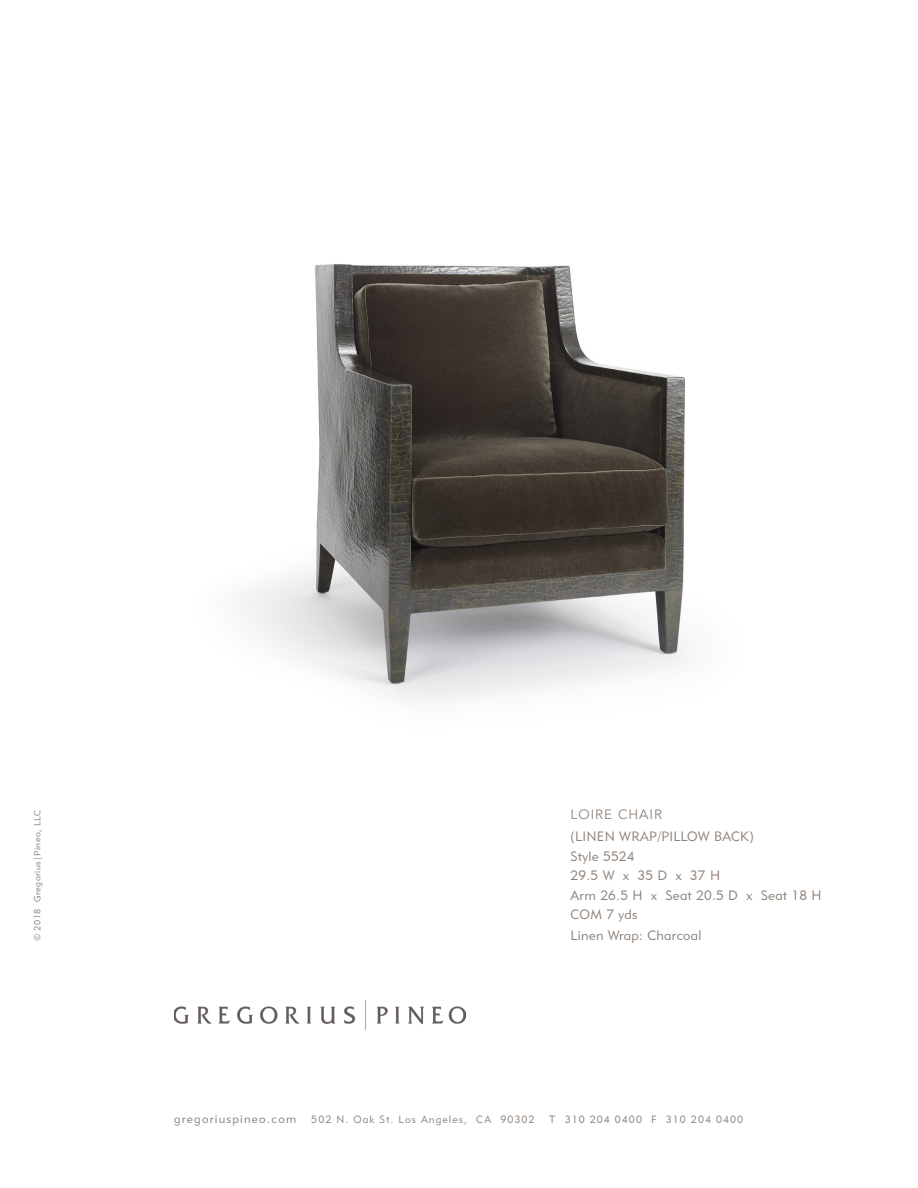
<style>
.page{position:relative;width:918px;height:1188px;background:#fff}
.page>*{position:absolute;margin:0;border:0;box-sizing:border-box;transform-origin:0 0}
.t1{font:13.5px "Geometric 415 BT Lite A";letter-spacing:.02em;color:#8f8279}
.t2{font:13.5px "Avenir";letter-spacing:.075em;color:#8f8279}
.t3{font:12px "Geometric 415 BT Lite A";letter-spacing:.1em;color:#8f8279}
.t4{font:10.5px "Geometric 415 BT Lite A";letter-spacing:.1em;color:#8f8279}
.t5{font:9px "Geometric 415 BT Lite A";letter-spacing:.05em;color:#8f8279}
</style>
<div class="page">
<img style="left:174px;top:1001px;width:291px;height:28px">
<img style="left:240px;top:263px;width:446px;height:438px">
<p class="t5" style="left:32px;top:941px;width:133px;rotate:-90deg">© 2018 Gregorius|Pineo, LLC</p>
<p class="t2" style="left:571px;top:806px;width:93px">LOIRE CHAIR</p>
<p class="t1" style="left:571px;top:828px;width:185px">(LINEN WRAP/PILLOW BACK)</p>
<p class="t1" style="left:571px;top:848px;width:65px">Style 5524</p>
<p class="t1" style="left:571px;top:867px;width:151px">29.5 W x 35 D x 37 H</p>
<p class="t1" style="left:571px;top:887px;width:252px">Arm 26.5 H x Seat 20.5 D x Seat 18 H</p>
<p class="t1" style="left:571px;top:906px;width:68px">COM 7 yds</p>
<p class="t1" style="left:571px;top:927px;width:132px">Linen Wrap: Charcoal</p>
<p class="t3" style="left:174px;top:1112px;width:124px">gregoriuspineo.com</p>
<p class="t4" style="left:311px;top:1113px;width:433px">502 N. Oak St. Los Angeles, CA 90302 T 310 204 0400 F 310 204 0400</p>
</div>
